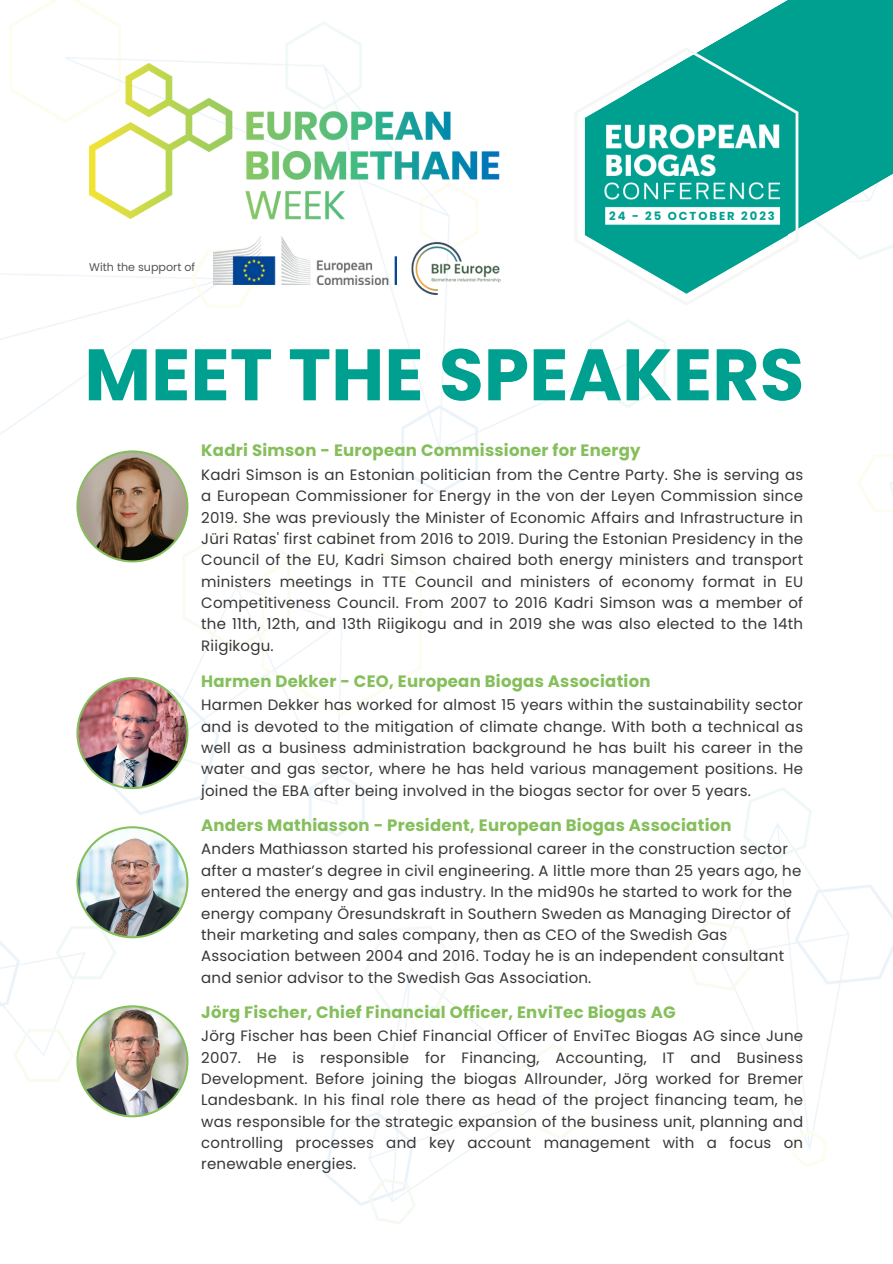
<style>
.page{position:relative;width:893px;height:1264px;background:#fff}
.page>*{position:absolute;margin:0;border:0;box-sizing:border-box;transform-origin:0 0}
.t1{font:700 72.75px "Poppins";color:#00a091}
.t2{font:700 16.5px "Poppins";letter-spacing:.015em;color:#85bf5c}
.t3{font:15px/21.3px "Poppins";letter-spacing:.015em;color:#363636;text-align:justify}
.t4{font:700 11.55px "Poppins";letter-spacing:.17em;color:#00a091}
.t5{font:11.1px "Poppins";color:#545454}
</style>
<div class="page">
<img style="left:0;top:0;width:892px;height:1224px">
<svg style="left:549px;top:0;width:343px;height:314px"></svg>
<svg style="left:574px;top:47px;width:224px;height:259px"></svg>
<svg style="left:585px;top:59px;width:203px;height:235px;fill:#00a091"></svg>
<img style="left:604px;top:120px;width:178px;height:105px">
<img style="left:89px;top:59px;width:410px;height:163px">
<img style="left:213px;top:236px;width:183px;height:49px">
<img style="left:411px;top:241px;width:89px;height:53px">
<svg style="left:76px;top:450px;width:112px;height:112px"></svg>
<img style="left:76px;top:677px;width:112px;height:112px">
<img style="left:76px;top:826px;width:112px;height:112px">
<img style="left:76px;top:1005px;width:112px;height:112px">
<p class="t5" style="left:89px;top:259px;width:107px">With the support of</p>
<p class="t4" style="left:609px;top:208px;width:167px">24 - 25 OCTOBER 2023</p>
<p class="t1" style="left:84px;top:324px;width:721px">MEET THE SPEAKERS</p>
<p class="t2" style="left:201px;top:439px;width:441px">Kadri Simson - European Commissioner for Energy</p>
<p class="t3" style="left:201px;top:464px;width:603px">Kadri Simson is an Estonian politician from the Centre Party. She is serving as a European Commissioner for Energy in the von der Leyen Commission since 2019. She was previously the Minister of Economic Affairs and Infrastructure in Jüri Ratas' first cabinet from 2016 to 2019. During the Estonian Presidency in the Council of the EU, Kadri Simson chaired both energy ministers and transport ministers meetings in TTE Council and ministers of economy format in EU Competitiveness Council. From 2007 to 2016 Kadri Simson was a member of the 11th, 12th, and 13th Riigikogu and in 2019 she was also elected to the 14th Riigikogu.</p>
<p class="t2" style="left:201px;top:669px;width:451px">Harmen Dekker - CEO, European Biogas Association</p>
<p class="t3" style="left:201px;top:694px;width:603px">Harmen Dekker has worked for almost 15 years within the sustainability sector and is devoted to the mitigation of climate change. With both a technical as well as a business administration background he has built his career in the water and gas sector, where he has held various management positions. He joined the EBA after being involved in the biogas sector for over 5 years.</p>
<p class="t2" style="left:201px;top:813px;width:532px">Anders Mathiasson - President, European Biogas Association</p>
<p class="t3" style="left:201px;top:838px;width:601px;text-align:left">Anders Mathiasson started his professional career in the construction sector after a master’s degree in civil engineering. A little more than 25 years ago, he entered the energy and gas industry. In the mid90s he started to work for the energy company Öresundskraft in Southern Sweden as Managing Director of their marketing and sales company, then as CEO of the Swedish Gas Association between 2004 and 2016. Today he is an independent consultant and senior advisor to the Swedish Gas Association.</p>
<p class="t2" style="left:201px;top:1000px;width:476px">Jörg Fischer, Chief Financial Officer, EnviTec Biogas AG</p>
<p class="t3" style="left:201px;top:1025px;width:603px">Jörg Fischer has been Chief Financial Officer of EnviTec Biogas AG since June 2007. He is responsible for Financing, Accounting, IT and Business Development. Before joining the biogas Allrounder, Jörg worked for Bremer Landesbank. In his final role there as head of the project financing team, he was responsible for the strategic expansion of the business unit, planning and controlling processes and key account management with a focus on renewable energies.</p>
</div>
